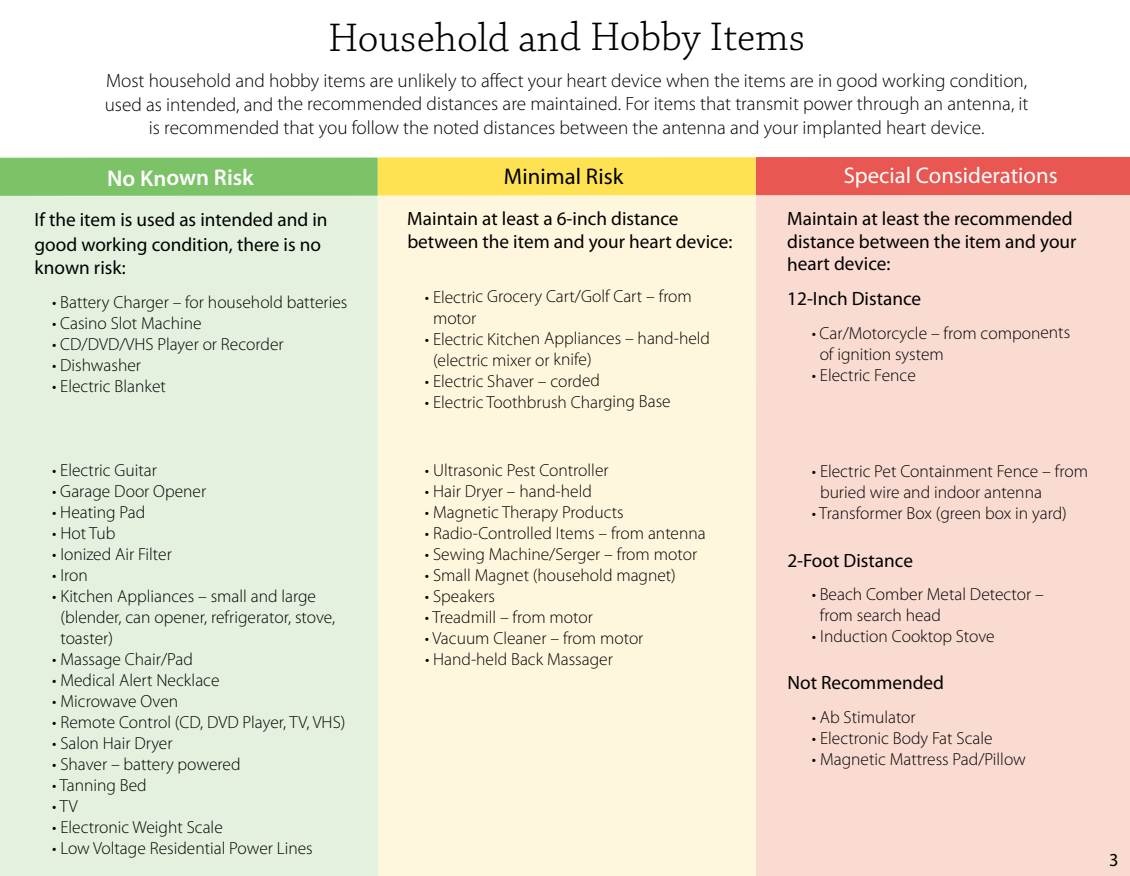
<style>
.page{position:relative;width:1130px;height:876px;background:#fff}
.page>*{position:absolute;margin:0;border:0;box-sizing:border-box;transform-origin:0 0}
.t1{font:300 42px "Chaparral Pro";color:#000}
.t2{font:22.75px "Myriad Pro";color:#fff}
.t3{font:600 22.75px "Myriad Pro";color:#fff}
.t4{font:22.75px "Myriad Pro";color:#000}
.t5{font:300 19.25px/23.6px "Myriad Pro";color:#000;text-align:center}
.t6{font:19.25px/22.8px "Myriad Pro";color:#000}
.t7{font:18.38px "Myriad Pro";color:#000}
.t8{font:300 17.5px/21px "Myriad Pro";color:#000}
</style>
<div class="page">
<div style="left:756px;top:176px;width:374px;height:700px;background:#fadbd1"></div>
<div style="left:0;top:166px;width:378px;height:710px;background:#e3f1de"></div>
<div style="left:378px;top:179px;width:378px;height:697px;background:#fff7dd"></div>
<div style="left:756px;top:157px;width:374px;height:38px;background:#e85752"></div>
<div style="left:378px;top:157px;width:378px;height:38px;background:#ffe252"></div>
<div style="left:0;top:157px;width:378px;height:39px;background:#7bc366"></div>
<h1 class="t1" style="left:328px;top:14px;width:479px">Household and Hobby Items</h1>
<p class="t5" style="left:105px;top:68px;width:925px">Most household and hobby items are unlikely to affect your heart device when the items are in good working condition, used as intended, and the recommended distances are maintained. For items that transmit power through an antenna, it is recommended that you follow the noted distances between the antenna and your implanted heart device.</p>
<h2 class="t3" style="left:107px;top:163px;width:148px">No Known Risk</h2>
<h2 class="t4" style="left:504px;top:162px;width:121px">Minimal Risk</h2>
<p class="t6" style="left:35px;top:208px;width:295px;line-height:23.8px">If the item is used as intended and in good working condition, there is no known risk:</p>
<p class="t8" style="left:52px;top:291px;width:297px">• Battery Charger – for household batteries</p>
<p class="t8" style="left:52px;top:312px;width:151px">• Casino Slot Machine</p>
<p class="t8" style="left:52px;top:333px;width:233px">• CD/DVD/VHS Player or Recorder</p>
<p class="t8" style="left:52px;top:354px;width:91px">• Dishwasher</p>
<p class="t8" style="left:52px;top:375px;width:115px">• Electric Blanket</p>
<p class="t8" style="left:52px;top:459px;width:106px">• Electric Guitar</p>
<p class="t8" style="left:52px;top:480px;width:156px">• Garage Door Opener</p>
<p class="t8" style="left:52px;top:501px;width:95px">• Heating Pad</p>
<p class="t8" style="left:52px;top:522px;width:65px">• Hot Tub</p>
<p class="t8" style="left:52px;top:543px;width:121px">• Ionized Air Filter</p>
<p class="t8" style="left:52px;top:564px;width:37px">• Iron</p>
<p class="t8" style="left:60px;top:585px;width:276px;text-indent:-8px">• Kitchen Appliances – small and large (blender, can opener, refrigerator, stove, toaster)</p>
<p class="t8" style="left:52px;top:648px;width:142px">• Massage Chair/Pad</p>
<p class="t8" style="left:52px;top:669px;width:169px">• Medical Alert Necklace</p>
<p class="t8" style="left:52px;top:690px;width:127px">• Microwave Oven</p>
<p class="t8" style="left:52px;top:711px;width:295px">• Remote Control (CD, DVD Player, TV, VHS)</p>
<p class="t8" style="left:52px;top:732px;width:122px">• Salon Hair Dryer</p>
<p class="t8" style="left:52px;top:753px;width:190px">• Shaver – battery powered</p>
<p class="t8" style="left:52px;top:774px;width:96px">• Tanning Bed</p>
<p class="t8" style="left:52px;top:795px;width:27px">•TV</p>
<p class="t8" style="left:52px;top:816px;width:172px">• Electronic Weight Scale</p>
<p class="t8" style="left:52px;top:837px;width:262px">• Low Voltage Residential Power Lines</p>
<p class="t6" style="left:407px;top:207px;width:327px">Maintain at least a 6-inch distance between the item and your heart device:</p>
<p class="t8" style="left:433px;top:286px;width:260px;text-indent:-8px">• Electric Grocery Cart/Golf Cart – from motor</p>
<p class="t8" style="left:433px;top:328px;width:279px;text-indent:-8px">• Electric Kitchen Appliances – hand-held (electric mixer or knife)</p>
<p class="t8" style="left:425px;top:370px;width:177px">• Electric Shaver – corded</p>
<p class="t8" style="left:425px;top:391px;width:247px">• Electric Toothbrush Charging Base</p>
<p class="t8" style="left:425px;top:459px;width:185px">• Ultrasonic Pest Controller</p>
<p class="t8" style="left:425px;top:480px;width:168px">• Hair Dryer – hand-held</p>
<p class="t8" style="left:425px;top:501px;width:200px">• Magnetic Therapy Products</p>
<p class="t8" style="left:425px;top:522px;width:282px">• Radio-Controlled Items – from antenna</p>
<p class="t8" style="left:425px;top:543px;width:274px">• Sewing Machine/Serger – from motor</p>
<p class="t8" style="left:425px;top:564px;width:252px">• Small Magnet (household magnet)</p>
<p class="t8" style="left:425px;top:585px;width:72px">• Speakers</p>
<p class="t8" style="left:425px;top:606px;width:170px">• Treadmill – from motor</p>
<p class="t8" style="left:425px;top:627px;width:220px">• Vacuum Cleaner – from motor</p>
<p class="t8" style="left:425px;top:648px;width:189px">• Hand-held Back Massager</p>
<h2 class="t2" style="left:844px;top:161px;width:216px">Special Considerations</h2>
<p class="t6" style="left:787px;top:207px;width:291px">Maintain at least the recommended distance between the item and your heart device:</p>
<p class="t6" style="left:787px;top:287px;width:135px">12-Inch Distance</p>
<p class="t8" style="left:820px;top:322px;width:252px;text-indent:-8px">• Car/Motorcycle – from components of ignition system</p>
<p class="t8" style="left:812px;top:364px;width:106px">• Electric Fence</p>
<p class="t8" style="left:820px;top:460px;width:269px;text-indent:-8px">• Electric Pet Containment Fence – from buried wire and indoor antenna</p>
<p class="t8" style="left:812px;top:502px;width:257px">• Transformer Box (green box in yard)</p>
<p class="t6" style="left:787px;top:548px;width:127px">2-Foot Distance</p>
<p class="t8" style="left:820px;top:583px;width:226px;text-indent:-8px">• Beach Comber Metal Detector – from search head</p>
<p class="t8" style="left:812px;top:625px;width:184px">• Induction Cooktop Stove</p>
<p class="t6" style="left:787px;top:671px;width:158px">Not Recommended</p>
<p class="t8" style="left:812px;top:706px;width:105px">• Ab Stimulator</p>
<p class="t8" style="left:812px;top:727px;width:182px">• Electronic Body Fat Scale</p>
<p class="t8" style="left:812px;top:748px;width:215px">• Magnetic Mattress Pad/Pillow</p>
<p class="t7" style="left:1109px;top:848px;width:11px">3</p>
</div>
